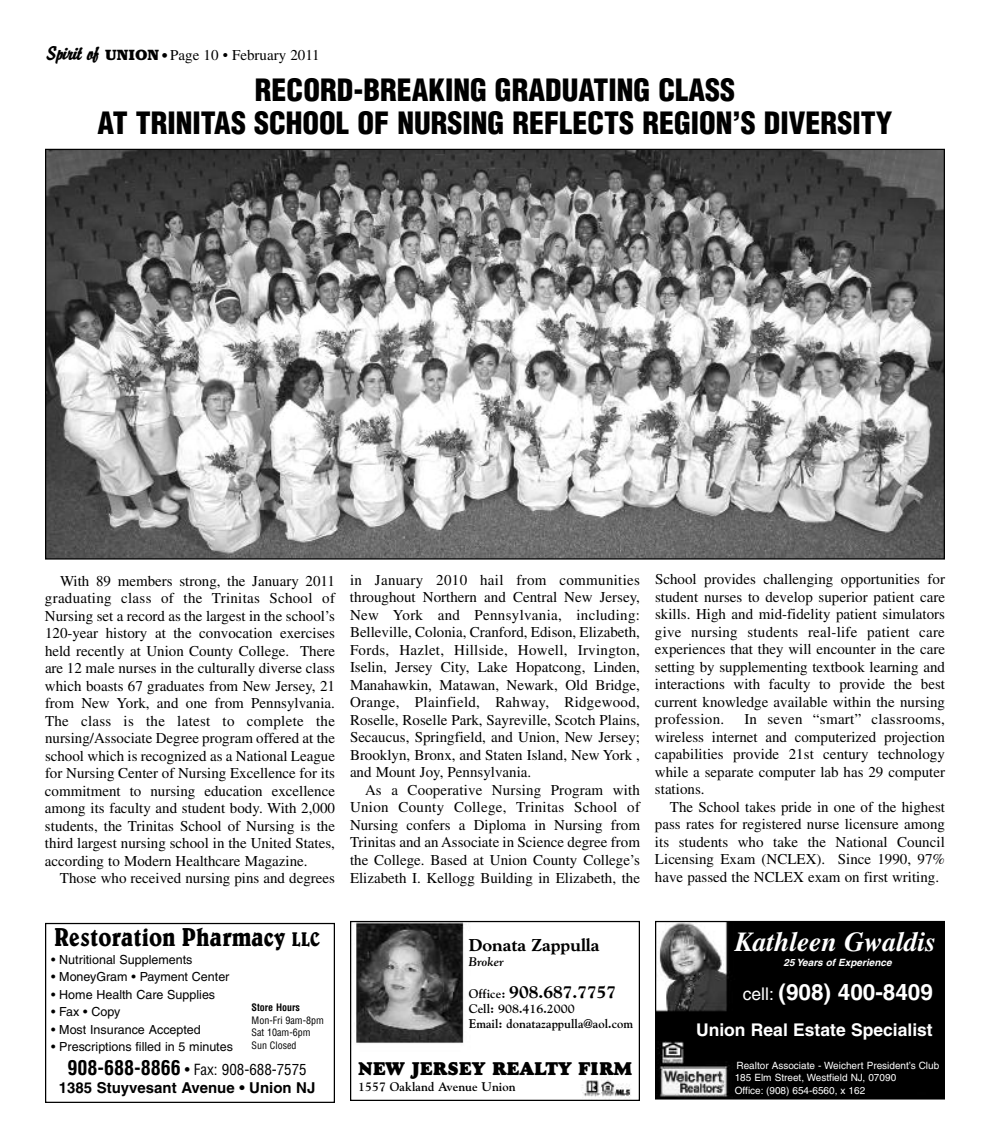
<style>
.page{position:relative;width:990px;height:1148px;background:#fff}
.page>*{position:absolute;margin:0;border:0;box-sizing:border-box;transform-origin:0 0}
.t1{font:900 condensed 30px/32.5px "Helvetica";color:#000;text-align:center}
.t2{font:italic 700 27.5px "Times";color:#fff}
.t3{font:condensed 26.25px "Belwe";color:#000}
.t4{font:700 22.5px "Helvetica";color:#fff}
.t5{font:18.75px "Goudy Heavyface";color:#000}
.t6{font:800 17.5px "Goudy";color:#000}
.t7{font:700 17.5px "Helvetica";color:#fff}
.t8{font:15px/17.5px "Times";color:#000;text-align:justify}
.t9{font:700 15px/17.5px "Helvetica";color:#000;text-align:center}
.t10{font:12.5px "Helvetica";color:#000}
.t11{font:700 12.5px/15px "Goudy";color:#000}
.t12{font:italic 700 12.5px "Goudy";color:#000}
.t13{font:10px/12.5px "Helvetica";color:#fff}
.t14{font:condensed 10px/12.5px "Helvetica";color:#000}
.t15{font:italic 700 10px "Helvetica";color:#fff}
.t16{font:700 condensed 10px "Helvetica";color:#000}
.s1{font-family:"Brisk Extended";font-weight:700;font-style:italic;font-size:17.5px}
.s2{font-family:"Bookman";font-weight:700}
.s3{font-family:"Futura";font-weight:700;font-stretch:condensed;font-size:12.5px}
.s4{font-size:20px}
.s5{font-stretch:condensed;font-size:20px}
.s6{font-weight:400;font-stretch:condensed}
.s7{font-weight:700;font-size:12.5px}
.s8{font-weight:400;font-size:17.5px}
</style>
<div class="page">
<img style="left:47px;top:151px;width:896px;height:406px">
<img style="left:354px;top:923px;width:277px;height:175px">
<div style="left:350px;top:921px;width:290px;height:180px;border:1px solid #000"></div>
<div style="left:45px;top:922px;width:290px;height:180px;border:1px solid #000"></div>
<img style="left:657px;top:923px;width:286px;height:174px">
<div style="left:655px;top:921px;width:290px;height:178px;border:1px solid #000"></div>
<p class="t8" style="left:48px;top:48px;width:274px"><span class="s1">Spirit of</span> <span class="s2">UNION</span> <span class="s3">•</span> Page 10 • February 2011</p>
<h1 class="t1" style="left:98px;top:75px;width:796px">RECORD-BREAKING GRADUATING CLASS<br>AT TRINITAS SCHOOL OF NURSING REFLECTS REGION’S DIVERSITY</h1>
<p class="t8" style="left:45px;top:573px;width:292px;text-indent:15px">With 89 members strong, the January 2011 graduating class of the Trinitas School of Nursing set a record as the largest in the school’s 120-year history at the convocation exercises held recently at Union County College. There are 12 male nurses in the culturally diverse class which boasts 67 graduates from New Jersey, 21 from New York, and one from Pennsylvania.<br>The class is the latest to complete the nursing/Associate Degree program offered at the school which is recognized as a National League for Nursing Center of Nursing Excellence for its commitment to nursing education excellence among its faculty and student body. With 2,000 students, the Trinitas School of Nursing is the third largest nursing school in the United States, according to Modern Healthcare Magazine.</p>
<p class="t8" style="left:60px;top:871px;width:277px">Those who received nursing pins and degrees</p>
<p class="t8" style="left:350px;top:572px;width:292px">in January 2010 hail from communities throughout Northern and Central New Jersey, New York and Pennsylvania, including:<br>Belleville, Colonia, Cranford, Edison, Elizabeth, Fords, Hazlet, Hillside, Howell, Irvington, Iselin, Jersey City, Lake Hopatcong, Linden, Manahawkin, Matawan, Newark, Old Bridge, Orange, Plainfield, Rahway, Ridgewood, Roselle, Roselle Park, Sayreville, Scotch Plains, Secaucus, Springfield, and Union, New Jersey; Brooklyn, Bronx, and Staten Island, New York , and Mount Joy, Pennsylvania.</p>
<p class="t8" style="left:350px;top:782px;width:292px;text-indent:15px">As a Cooperative Nursing Program with Union County College, Trinitas School of Nursing confers a Diploma in Nursing from Trinitas and an Associate in Science degree from the College. Based at Union County College’s Elizabeth I. Kellogg Building in Elizabeth, the</p>
<p class="t8" style="left:655px;top:572px;width:292px">School provides challenging opportunities for student nurses to develop superior patient care skills. High and mid-fidelity patient simulators give nursing students real-life patient care experiences that they will encounter in the care setting by supplementing textbook learning and interactions with faculty to provide the best current knowledge available within the nursing profession.</p>
<p class="t8" style="left:655px;top:712px;width:292px;text-indent:89px">In seven “smart” classrooms, wireless internet and computerized projection capabilities provide 21st century technology while a separate computer lab has 29 computer stations.</p>
<p class="t8" style="left:655px;top:799px;width:292px;text-indent:15px">The School takes pride in one of the highest pass rates for registered nurse licensure among its students who take the National Council Licensing Exam (NCLEX). Since 1990, 97% have passed the NCLEX exam on first writing.</p>
<h3 class="t3" style="left:54px;top:928px;width:267px">Restoration Pharmacy <span class="s4">LLC</span></h3>
<p class="t10" style="left:51px;top:954px;width:143px">• Nutritional Supplements</p>
<p class="t10" style="left:51px;top:972px;width:180px">• MoneyGram • Payment Center</p>
<p class="t10" style="left:51px;top:989px;width:166px">• Home Health Care Supplies</p>
<p class="t10" style="left:51px;top:1007px;width:71px">• Fax • Copy</p>
<p class="t10" style="left:51px;top:1024px;width:151px">• Most Insurance Accepted</p>
<p class="t10" style="left:51px;top:1042px;width:183px">• Prescriptions filled in 5 minutes</p>
<p class="t9" style="left:59px;top:1062px;width:258px"><span class="s5">908-688-8866</span> <span class="s6">• Fax: 908-688-7575<br></span>1385 Stuyvesant Avenue • Union NJ</p>
<p class="t16" style="left:252px;top:1001px;width:50px">Store Hours</p>
<p class="t14" style="left:252px;top:1014px;width:74px">Mon-Fri 9am-8pm<br>Sat 10am-6pm<br>Sun Closed</p>
<p class="t6" style="left:469px;top:937px;width:132px">Donata Zappulla</p>
<p class="t12" style="left:469px;top:954px;width:37px">Broker</p>
<p class="t6" style="left:469px;top:985px;width:149px"><span class="s7">Office:</span> 908.687.7757</p>
<p class="t11" style="left:469px;top:1001px;width:166px">Cell: 908.416.2000<br>Email: donatazappulla@aol.com</p>
<p class="t5" style="left:358px;top:1061px;width:276px">NEW JERSEY REALTY FIRM</p>
<p class="t11" style="left:358px;top:1079px;width:159px">1557 Oakland Avenue Union</p>
<h2 class="t2" style="left:735px;top:932px;width:203px">Kathleen Gwaldis</h2>
<p class="t15" style="left:783px;top:959px;width:110px">25 Years of Experience</p>
<h3 class="t4" style="left:743px;top:984px;width:192px"><span class="s8">cell:</span> (908) 400-8409</h3>
<p class="t7" style="left:696px;top:1023px;width:238px">Union Real Estate Specialist</p>
<p class="t13" style="left:735px;top:1060px;width:206px">Realtor Associate - Weichert President’s Club<br>185 Elm Street, Westfield NJ, 07090<br>Office: (908) 654-6560, x 162</p>
</div>
